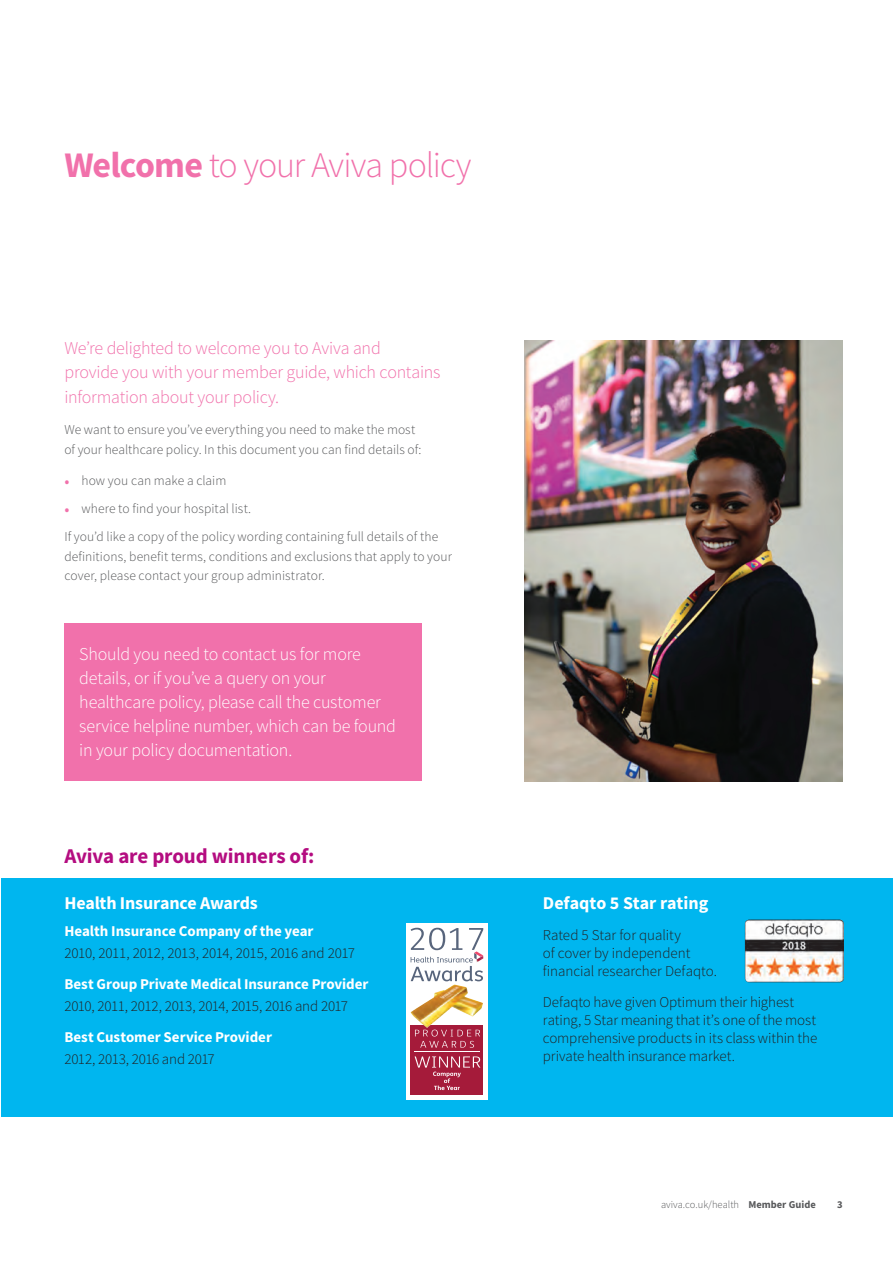
<style>
.page{position:relative;width:893px;height:1264px;background:#fff}
.page>*{position:absolute;margin:0;border:0;box-sizing:border-box;transform-origin:0 0}
.t1{font:300 36px "Source Sans Pro";letter-spacing:-.03em;color:#f171ab}
.t2{font:700 21px "Source Sans Pro";letter-spacing:-.01em;color:#b40c80}
.t3{font:300 18px/24px "Source Sans Pro";letter-spacing:-.01em;color:#fff}
.t4{font:300 18px/24px "Source Sans Pro";letter-spacing:-.015em;color:#f171ab}
.t5{font:700 18px "Source Sans Pro";letter-spacing:-.01em;color:#fff}
.t6{font:300 15px/18px "Source Sans Pro";letter-spacing:-.005em;color:#231f20}
.t7{font:700 15px "Source Sans Pro";letter-spacing:-.005em;color:#fff}
.t8{font:300 13.5px/19.5px "Source Sans Pro";letter-spacing:.005em;color:#57585a}
.t9{font:300 10.5px "Source Sans Pro";color:#57585a}
.t10{font:700 10.5px "Source Sans Pro";color:#57585a}
.s1{font-weight:700}
.s2{font-size:18px;color:#f171ab}
</style>
<div class="page">
<div style="left:1px;top:878px;width:892px;height:238px;background:#00b6ef"></div>
<div style="left:64px;top:622px;width:358px;height:158px;background:#f171ab"></div>
<div style="left:406px;top:922px;width:82px;height:177px;background:#fff"></div>
<div style="left:411px;top:1025px;width:72px;height:69px;background:#a51b3a"></div>
<img style="left:410px;top:984px;width:73px;height:43px">
<svg style="left:415px;top:1029px;width:65px;height:18px"></svg>
<hr style="left:415px;top:1051px;width:65px;height:1px;background:#fff">
<svg style="left:415px;top:1056px;width:65px;height:33px"></svg>
<svg style="left:411px;top:927px;width:72px;height:54px"></svg>
<img style="left:525px;top:341px;width:318px;height:440px">
<img style="left:745px;top:919px;width:99px;height:63px">
<h1 class="t1" style="left:64px;top:142px;width:409px"><span class="s1">Welcome</span> to your Aviva policy</h1>
<h3 class="t4" style="left:64px;top:336px;width:377px">We’re delighted to welcome you to Aviva and<br>provide you with your member guide, which contains information about your policy.</h3>
<p class="t8" style="left:64px;top:420px;width:358px">We want to ensure you’ve everything you need to make the most of your healthcare policy. In this document you can find details of:</p>
<p class="t8" style="left:64px;top:471px;width:163px"><span class="s2">•</span> how you can make a claim</p>
<p class="t8" style="left:64px;top:494px;width:375px;line-height:28px"><span class="s2">•</span> where to find your hospital list.<br>If you’d like a copy of the policy wording containing full details of the</p>
<p class="t8" style="left:64px;top:546px;width:389px">definitions, benefit terms, conditions and exclusions that apply to your cover, please contact your group administrator.</p>
<h3 class="t3" style="left:79px;top:642px;width:318px">Should you need to contact us for more details, or if you’ve a query on your healthcare policy, please call the customer service helpline number, which can be found in your policy documentation.</h3>
<h2 class="t2" style="left:64px;top:841px;width:251px">Aviva are proud winners of:</h2>
<h3 class="t5" style="left:64px;top:890px;width:195px">Health Insurance Awards</h3>
<p class="t7" style="left:64px;top:920px;width:251px">Health Insurance Company of the year</p>
<p class="t6" style="left:64px;top:943px;width:292px">2010, 2011, 2012, 2013, 2014, 2015, 2016 and 2017</p>
<p class="t7" style="left:64px;top:973px;width:306px">Best Group Private Medical Insurance Provider</p>
<p class="t6" style="left:64px;top:996px;width:285px">2010, 2011, 2012, 2013, 2014, 2015, 2016 and 2017</p>
<p class="t7" style="left:64px;top:1026px;width:209px">Best Customer Service Provider</p>
<p class="t6" style="left:64px;top:1049px;width:152px">2012, 2013, 2016 and 2017</p>
<h3 class="t5" style="left:543px;top:890px;width:167px">Defaqto 5 Star rating</h3>
<p class="t6" style="left:543px;top:925px;width:176px">Rated 5 Star for quality<br>of cover by independent financial researcher Defaqto.</p>
<p class="t6" style="left:543px;top:992px;width:276px">Defaqto have given Optimum their highest rating, 5 Star meaning that it’s one of the most comprehensive products in its class within the private health insurance market.</p>
<p class="t9" style="left:661px;top:1198px;width:156px">aviva.co.uk/health <span class="s1">Member Guide</span></p>
<p class="t10" style="left:837px;top:1197px;width:7px">3</p>
</div>
